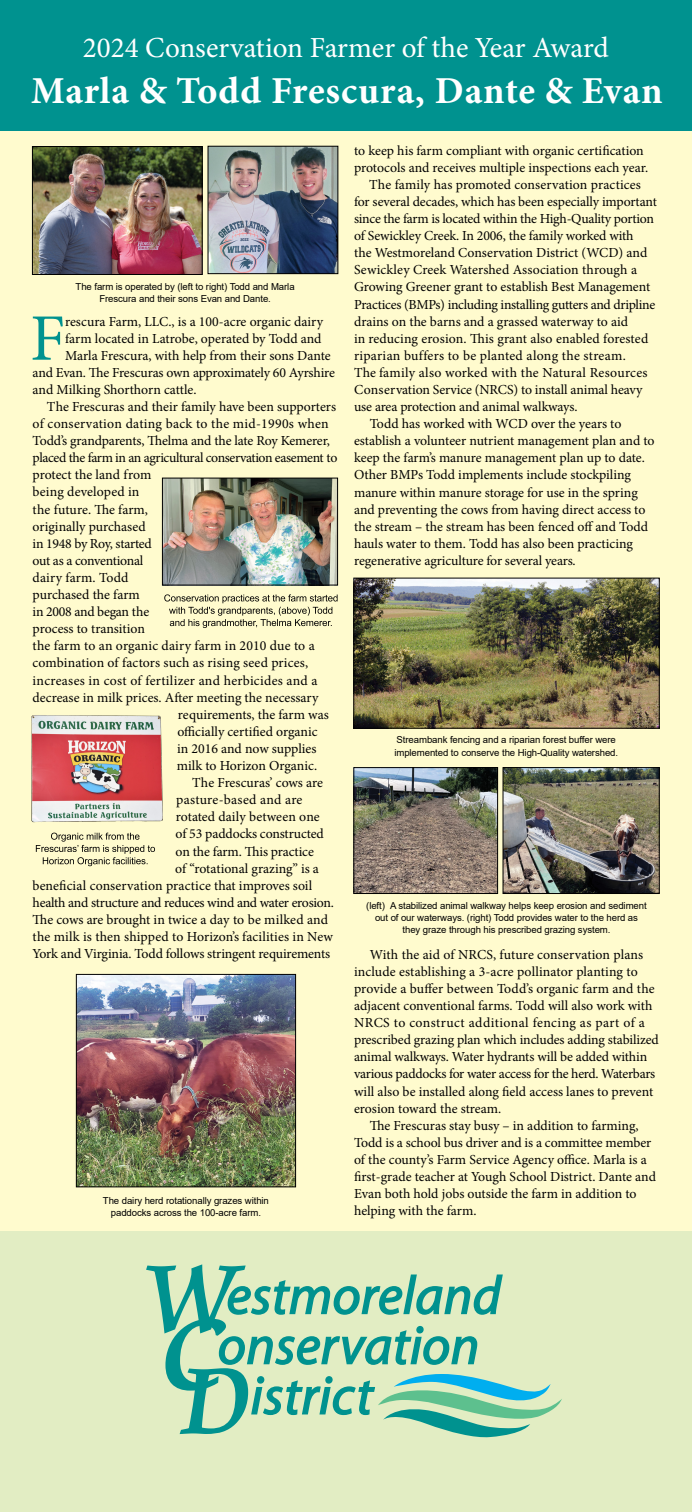
<style>
.page{position:relative;width:692px;height:1512px;background:#fff}
.page>*{position:absolute;margin:0;border:0;box-sizing:border-box;transform-origin:0 0}
.t1{font:66.42px "Minion Pro";color:#00928f}
.t2{font:italic 53.79px "Myriad";letter-spacing:.01em;color:#00928f}
.t3{font:700 38.1px "Minion Pro";letter-spacing:.02em;color:#fff}
.t4{font:29.1px "Minion Pro";color:#fff}
.t5{font:13.8px/17.1px "Minion Pro";letter-spacing:-.005em;color:#000}
.t6{font:13.8px "Minion Pro";letter-spacing:.02em;color:#000}
.t7{font:13.8px "Minion Pro";letter-spacing:.015em;color:#000}
.t8{font:13.8px "Minion Pro";letter-spacing:-.03em;color:#000}
.t9{font:13.8px "Minion Pro";letter-spacing:-.025em;color:#000}
.t10{font:9.6px/12.3px "Arial";letter-spacing:-.01em;color:#000;text-align:center}
</style>
<div class="page">
<div style="left:0;top:131px;width:691px;height:1100px;background:#fffbce"></div>
<div style="left:0;top:1231px;width:691px;height:281px;background:#e2edc3"></div>
<svg style="left:146px;top:1264px;width:415px;height:174px"></svg>
<div style="left:0;top:0;width:691px;height:131px;background:#00928f"></div>
<img style="left:209px;top:148px;width:127px;height:124px">
<div style="left:207px;top:146px;width:131px;height:128px;border:1px solid #000"></div>
<img style="left:78px;top:976px;width:216px;height:209px">
<div style="left:76px;top:974px;width:220px;height:213px;border:1px solid #000"></div>
<img style="left:34px;top:148px;width:166px;height:125px">
<div style="left:32px;top:146px;width:170px;height:129px;border:1px solid #000"></div>
<img style="left:164px;top:480px;width:172px;height:103px">
<div style="left:162px;top:478px;width:176px;height:107px;border:1px solid #000"></div>
<img style="left:24px;top:710px;width:143px;height:118px">
<svg style="left:164px;top:594px;width:173px;height:34px;background:#d2cfaa"></svg>
<img style="left:355px;top:580px;width:302px;height:147px">
<div style="left:353px;top:578px;width:306px;height:151px;border:1px solid #000"></div>
<img style="left:355px;top:769px;width:140px;height:123px">
<div style="left:353px;top:767px;width:144px;height:127px;border:1px solid #000"></div>
<img style="left:504px;top:769px;width:153px;height:123px">
<div style="left:502px;top:767px;width:157px;height:127px;border:1px solid #000"></div>
<svg style="left:36px;top:833px;width:119px;height:33px;background:#d5d2ac"></svg>
<h3 class="t4" style="left:83px;top:29px;width:527px">2024 Conservation Farmer of the Year Award</h3>
<h3 class="t3" style="left:31px;top:64px;width:632px">Marla &amp; Todd Frescura, Dante &amp; Evan</h3>
<p class="t10" style="left:76px;top:280px;width:220px">The farm is operated by (left to right) Todd and Marla<br>Frescura and their sons Evan and Dante.</p>
<h1 class="t1" style="left:30px;top:294px;width:37px">F</h1>
<p class="t5" style="left:65px;top:313px;width:259px">rescura Farm, LLC., is a 100-acre organic dairy</p>
<p class="t5" style="left:65px;top:330px;width:258px">farm located in Latrobe, operated by Todd and</p>
<p class="t5" style="left:65px;top:347px;width:267px">Marla Frescura, with help from their sons Dante</p>
<p class="t5" style="left:33px;top:364px;width:303px">and Evan. The Frescuras own approximately 60 Ayrshire</p>
<p class="t5" style="left:33px;top:381px;width:165px">and Milking Shorthorn cattle.</p>
<p class="t5" style="left:47px;top:398px;width:290px">The Frescuras and their family have been supporters</p>
<p class="t6" style="left:33px;top:414px;width:297px">of conservation dating back to the mid-1990s when</p>
<p class="t5" style="left:33px;top:432px;width:298px">Todd’s grandparents, Thelma and the late Roy Kemerer,</p>
<p class="t8" style="left:33px;top:449px;width:306px">placed the farm in an agricultural conservation easement to</p>
<p class="t5" style="left:33px;top:467px;width:120px">protect the land from</p>
<p class="t5" style="left:33px;top:484px;width:108px">being developed in</p>
<p class="t5" style="left:33px;top:501px;width:117px">the future. The farm,</p>
<p class="t5" style="left:33px;top:518px;width:114px">originally purchased</p>
<p class="t5" style="left:33px;top:535px;width:121px">in 1948 by Roy, started</p>
<p class="t9" style="left:33px;top:551px;width:112px">out as a conventional</p>
<p class="t5" style="left:33px;top:569px;width:97px">dairy farm. Todd</p>
<p class="t5" style="left:33px;top:586px;width:109px">purchased the farm</p>
<p class="t5" style="left:33px;top:603px;width:118px">in 2008 and began the</p>
<p class="t5" style="left:33px;top:620px;width:114px">process to transition</p>
<p class="t5" style="left:33px;top:637px;width:283px">the farm to an organic dairy farm in 2010 due to a</p>
<p class="t5" style="left:33px;top:655px;width:277px">combination of factors such as rising seed prices,</p>
<p class="t6" style="left:33px;top:671px;width:286px">increases in cost of fertilizer and herbicides and a</p>
<p class="t5" style="left:33px;top:689px;width:287px">decrease in milk prices. After meeting the necessary</p>
<p class="t5" style="left:178px;top:706px;width:152px">requirements, the farm was</p>
<p class="t5" style="left:177px;top:723px;width:142px">officially certified organic</p>
<p class="t5" style="left:177px;top:740px;width:141px">in 2016 and now supplies</p>
<p class="t5" style="left:177px;top:757px;width:142px">milk to Horizon Organic.</p>
<p class="t5" style="left:192px;top:774px;width:132px">The Frescuras’ cows are</p>
<p class="t7" style="left:176px;top:791px;width:128px">pasture-based and are</p>
<p class="t5" style="left:176px;top:808px;width:145px">rotated daily between one</p>
<p class="t5" style="left:175px;top:826px;width:150px">of 53 paddocks constructed</p>
<p class="t5" style="left:175px;top:843px;width:140px">on the farm. This practice</p>
<p class="t5" style="left:175px;top:860px;width:145px">of “rotational grazing” is a</p>
<p class="t5" style="left:33px;top:877px;width:281px">beneficial conservation practice that improves soil</p>
<p class="t5" style="left:33px;top:894px;width:302px">health and structure and reduces wind and water erosion.</p>
<p class="t5" style="left:33px;top:911px;width:297px">The cows are brought in twice a day to be milked and</p>
<p class="t5" style="left:33px;top:928px;width:301px">the milk is then shipped to Horizon’s facilities in New</p>
<p class="t5" style="left:33px;top:945px;width:299px">York and Virginia. Todd follows stringent requirements</p>
<p class="t10" style="left:103px;top:1194px;width:167px">The dairy herd rotationally grazes within paddocks across the 100-acre farm.</p>
<p class="t5" style="left:354px;top:142px;width:291px">to keep his farm compliant with organic certification</p>
<p class="t5" style="left:354px;top:159px;width:295px">protocols and receives multiple inspections each year.</p>
<p class="t5" style="left:369px;top:176px;width:273px">The family has promoted conservation practices</p>
<p class="t5" style="left:354px;top:193px;width:304px">for several decades, which has been especially important</p>
<p class="t5" style="left:354px;top:210px;width:301px">since the farm is located within the High-Quality portion</p>
<p class="t5" style="left:354px;top:227px;width:281px">of Sewickley Creek. In 2006, the family worked with</p>
<p class="t5" style="left:354px;top:244px;width:294px">the Westmoreland Conservation District (WCD) and</p>
<p class="t5" style="left:354px;top:261px;width:284px">Sewickley Creek Watershed Association through a</p>
<p class="t5" style="left:354px;top:279px;width:297px">Growing Greener grant to establish Best Management</p>
<p class="t5" style="left:354px;top:296px;width:302px">Practices (BMPs) including installing gutters and dripline</p>
<p class="t5" style="left:354px;top:313px;width:275px">drains on the barns and a grassed waterway to aid</p>
<p class="t5" style="left:354px;top:330px;width:295px">in reducing erosion. This grant also enabled forested</p>
<p class="t7" style="left:354px;top:346px;width:273px">riparian buffers to be planted along the stream.</p>
<p class="t6" style="left:354px;top:363px;width:295px">The family also worked with the Natural Resources</p>
<p class="t5" style="left:354px;top:381px;width:289px">Conservation Service (NRCS) to install animal heavy</p>
<p class="t5" style="left:354px;top:398px;width:225px">use area protection and animal walkways.</p>
<p class="t5" style="left:369px;top:415px;width:253px">Todd has worked with WCD over the years to</p>
<p class="t5" style="left:354px;top:432px;width:302px">establish a volunteer nutrient management plan and to</p>
<p class="t5" style="left:354px;top:450px;width:292px">keep the farm’s manure management plan up to date.</p>
<p class="t5" style="left:354px;top:467px;width:278px">Other BMPs Todd implements include stockpiling</p>
<p class="t5" style="left:354px;top:484px;width:285px">manure within manure storage for use in the spring</p>
<p class="t5" style="left:354px;top:501px;width:293px">and preventing the cows from having direct access to</p>
<p class="t5" style="left:354px;top:518px;width:295px">the stream – the stream has been fenced off and Todd</p>
<p class="t5" style="left:354px;top:535px;width:280px">hauls water to them. Todd has also been practicing</p>
<p class="t5" style="left:354px;top:552px;width:223px">regenerative agriculture for several years.</p>
<p class="t10" style="left:394px;top:734px;width:225px;text-align:left">Streambank fencing and a riparian forest buffer were implemented to conserve the High-Quality watershed.</p>
<p class="t10" style="left:366px;top:899px;width:282px">(left) A stabilized animal walkway helps keep erosion and sediment out of our waterways. (right) Todd provides water to the herd as they graze through his prescribed grazing system.</p>
<p class="t5" style="left:354px;top:946px;width:306px;text-indent:16px">With the aid of NRCS, future conservation plans include establishing a 3-acre pollinator planting to provide a buffer between Todd’s organic farm and the adjacent conventional farms. Todd will also work with NRCS to construct additional fencing as part of a prescribed grazing plan which includes adding stabilized animal walkways. Water hydrants will be added within various paddocks for water access for the herd. Waterbars will also be installed along field access lanes to prevent erosion toward the stream.</p>
<p class="t5" style="left:354px;top:1117px;width:303px;text-indent:16px">The Frescuras stay busy – in addition to farming, Todd is a school bus driver and is a committee member of the county’s Farm Service Agency office. Marla is a first-grade teacher at Yough School District. Dante and Evan both hold jobs outside the farm in addition to helping with the farm.</p>
<h2 class="t2" style="left:250px;top:1369px;width:124px">istrict</h2>
</div>
